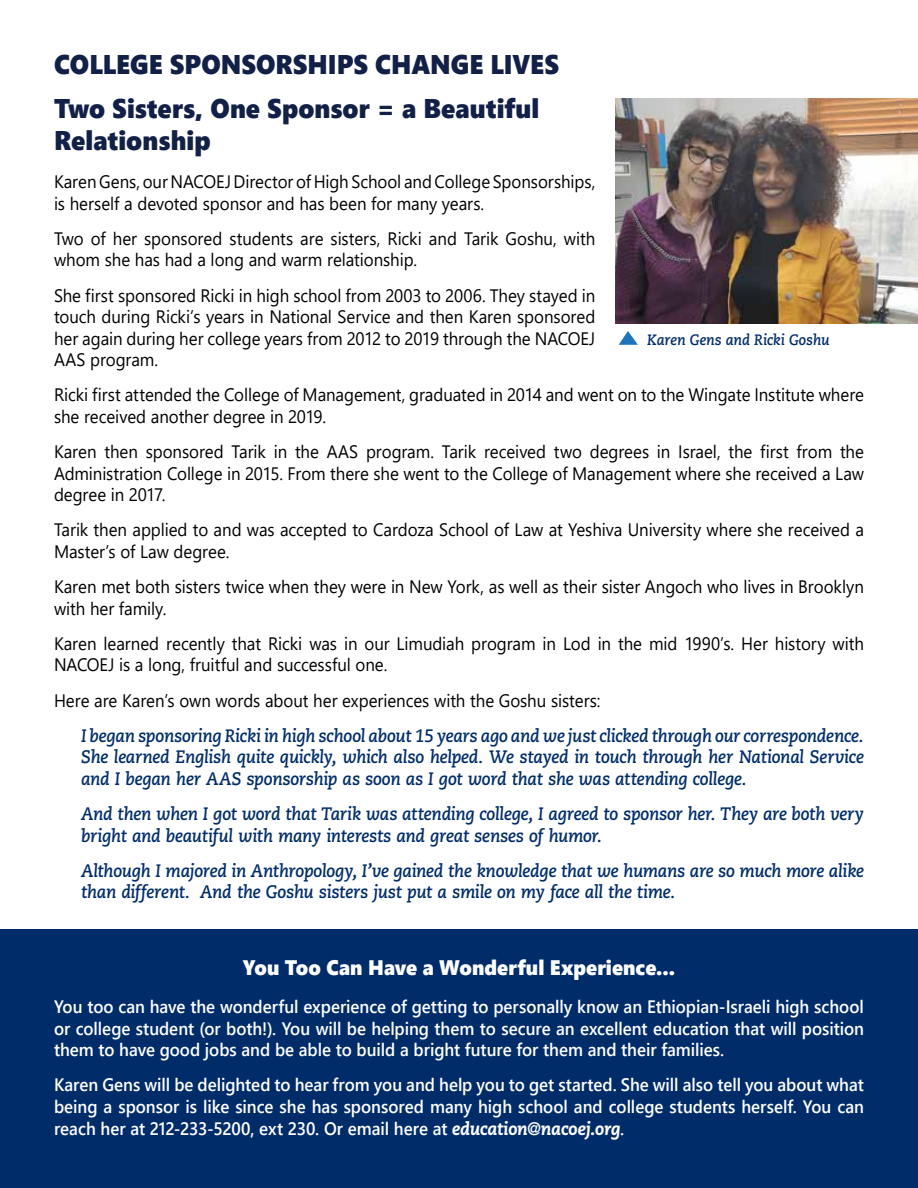
<style>
.page{position:relative;width:918px;height:1188px;background:#fff}
.page>*{position:absolute;margin:0;border:0;box-sizing:border-box;transform-origin:0 0}
.t1{font:27px/44.2px "Segoe UI Black";color:#122048;scale:.94 1}
.t2{font:21px "Segoe UI Black";color:#fff;scale:.94 1}
.t3{font:18px/21.6px "Segoe UI";letter-spacing:-.005em;color:#000;scale:.94 1}
.t4{font:italic 700 18px/21.6px "Caecilia LT Std";letter-spacing:-.02em;color:#002d6a;scale:.94 1}
.t5{font:600 18px/21.6px "Segoe UI";color:#fff;text-align:justify;scale:.94 1}
.t6{font:italic 700 15px "Caecilia LT Std";letter-spacing:-.01em;color:#002d6a;scale:.94 1}
.s1{font-family:"Caecilia LT Std";font-weight:800;font-style:italic}
</style>
<div class="page">
<div style="left:0;top:930px;width:918px;height:258px;background:#002d6a"></div>
<img style="left:616px;top:98px;width:302px;height:226px">
<svg style="left:619px;top:331px;width:19px;height:14px"></svg>
<h1 class="t1" style="left:54px;top:40px;width:539px">COLLEGE SPONSORSHIPS CHANGE LIVES<br>Two Sisters, One Sponsor = a Beautiful</h1>
<h1 class="t1" style="left:54px;top:117px;width:168px">Relationship</h1>
<p class="t3" style="left:54px;top:169px;width:577px">Karen Gens, our NACOEJ Director of High School and College Sponsorships, is herself a devoted sponsor and has been for many years.</p>
<p class="t3" style="left:54px;top:226px;width:577px">Two of her sponsored students are sisters, Ricki and Tarik Goshu, with whom she has had a long and warm relationship.</p>
<p class="t3" style="left:54px;top:283px;width:577px;text-align:justify">She first sponsored Ricki in high school from 2003 to 2006. They stayed in touch during Ricki’s years in National Service and then Karen sponsored her again during her college years from 2012 to 2019 through the NACOEJ AAS program.</p>
<p class="t3" style="left:54px;top:383px;width:863px">Ricki first attended the College of Management, graduated in 2014 and went on to the Wingate Institute where she received another degree in 2019.</p>
<p class="t3" style="left:54px;top:439px;width:863px;text-align:justify">Karen then sponsored Tarik in the AAS program. Tarik received two degrees in Israel, the first from the Administration College in 2015. From there she went to the College of Management where she received a Law degree in 2017.</p>
<p class="t3" style="left:54px;top:518px;width:863px">Tarik then applied to and was accepted to Cardoza School of Law at Yeshiva University where she received a<br>Master’s of Law degree.</p>
<p class="t3" style="left:54px;top:574px;width:863px">Karen met both sisters twice when they were in New York, as well as their sister Angoch who lives in Brooklyn with her family.</p>
<p class="t3" style="left:54px;top:631px;width:863px">Karen learned recently that Ricki was in our Limudiah program in Lod in the mid 1990’s. Her history with<br>NACOEJ is a long, fruitful and successful one.</p>
<p class="t3" style="left:54px;top:688px;width:583px">Here are Karen’s own words about her experiences with the Goshu sisters:</p>
<p class="t4" style="left:81px;top:725px;width:834px;text-align:justify">I began sponsoring Ricki in high school about 15 years ago and we just clicked through our correspondence.<br>She learned English quite quickly, which also helped. We stayed in touch through her National Service and I began her AAS sponsorship as soon as I got word that she was attending college.</p>
<p class="t4" style="left:81px;top:803px;width:834px">And then when I got word that Tarik was attending college, I agreed to sponsor her. They are both very bright and beautiful with many interests and great senses of humor.</p>
<p class="t4" style="left:81px;top:860px;width:835px">Although I majored in Anthropology, I’ve gained the knowledge that we humans are so much more alike than different. And the Goshu sisters just put a smile on my face all the time.</p>
<p class="t6" style="left:647px;top:331px;width:196px">Karen Gens and Ricki Goshu</p>
<p class="t2" style="left:243px;top:953px;width:461px">You Too Can Have a Wonderful Experience...</p>
<p class="t5" style="left:54px;top:994px;width:863px">You too can have the wonderful experience of getting to personally know an Ethiopian-Israeli high school or college student (or both!). You will be helping them to secure an excellent education that will position them to have good jobs and be able to build a bright future for them and their families.</p>
<p class="t5" style="left:54px;top:1073px;width:863px">Karen Gens will be delighted to hear from you and help you to get started. She will also tell you about what being a sponsor is like since she has sponsored many high school and college students herself. You can reach her at 212-233-5200, ext 230. Or email here at <span class="s1">education@nacoej.org</span>.</p>
</div>
